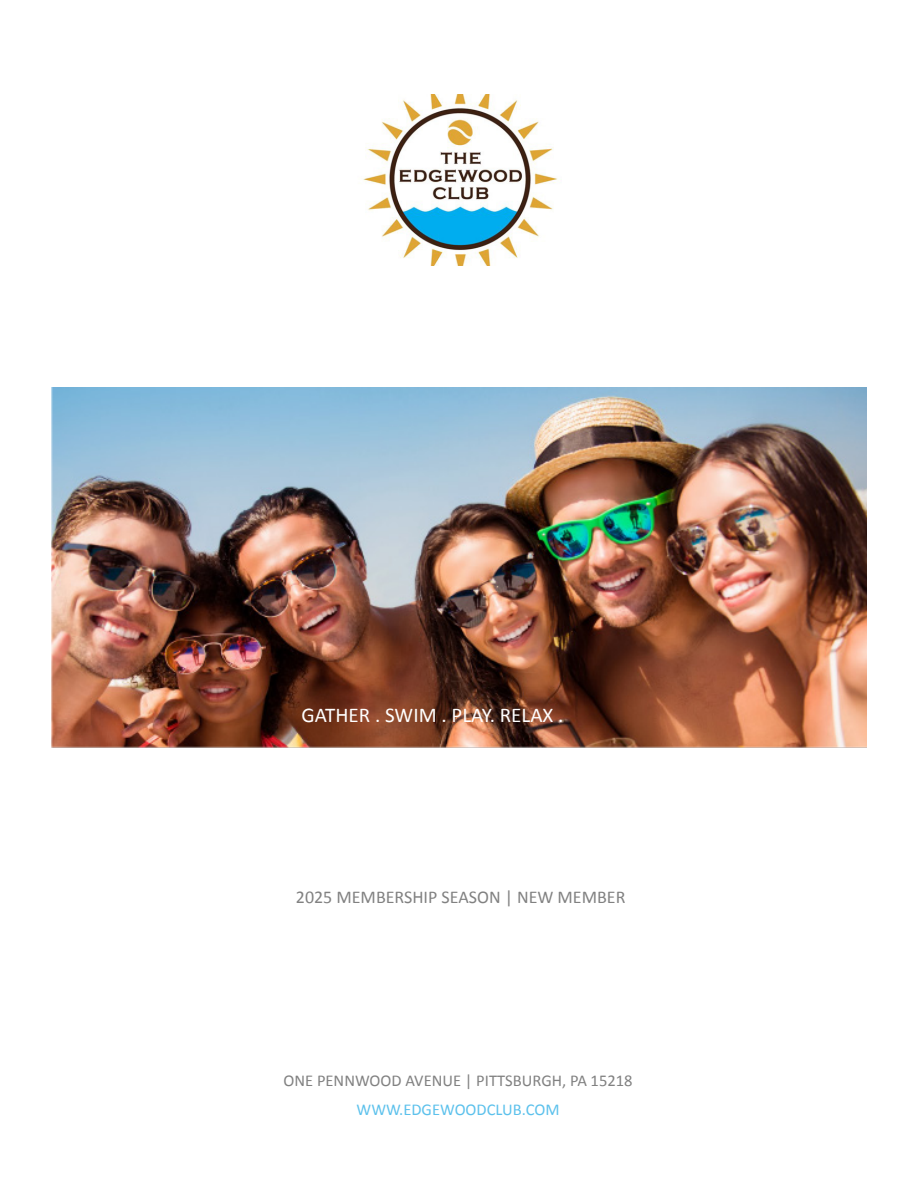
<style>
.page{position:relative;width:918px;height:1188px;background:#fff}
.page>*{position:absolute;margin:0;border:0;box-sizing:border-box;transform-origin:0 0}
.t1{font:21px "Calibri";color:#fff}
.t2{font:18px "Calibri";color:#818181}
.t3{font:16.5px "Calibri";color:#818181}
.t4{font:16.5px "Calibri";color:#5cc1ec}
</style>
<div class="page">
<img style="left:363px;top:94px;width:195px;height:172px">
<img style="left:51px;top:387px;width:816px;height:361px">
<p class="t1" style="left:301px;top:700px;width:264px">GATHER . SWIM . PLAY. RELAX .</p>
<p class="t2" style="left:296px;top:884px;width:331px">2025 MEMBERSHIP SEASON | NEW MEMBER</p>
<p class="t3" style="left:284px;top:1069px;width:351px">ONE PENNWOOD AVENUE | PITTSBURGH, PA 15218</p>
<p class="t4" style="left:357px;top:1099px;width:204px">WWW.EDGEWOODCLUB.COM</p>
</div>
